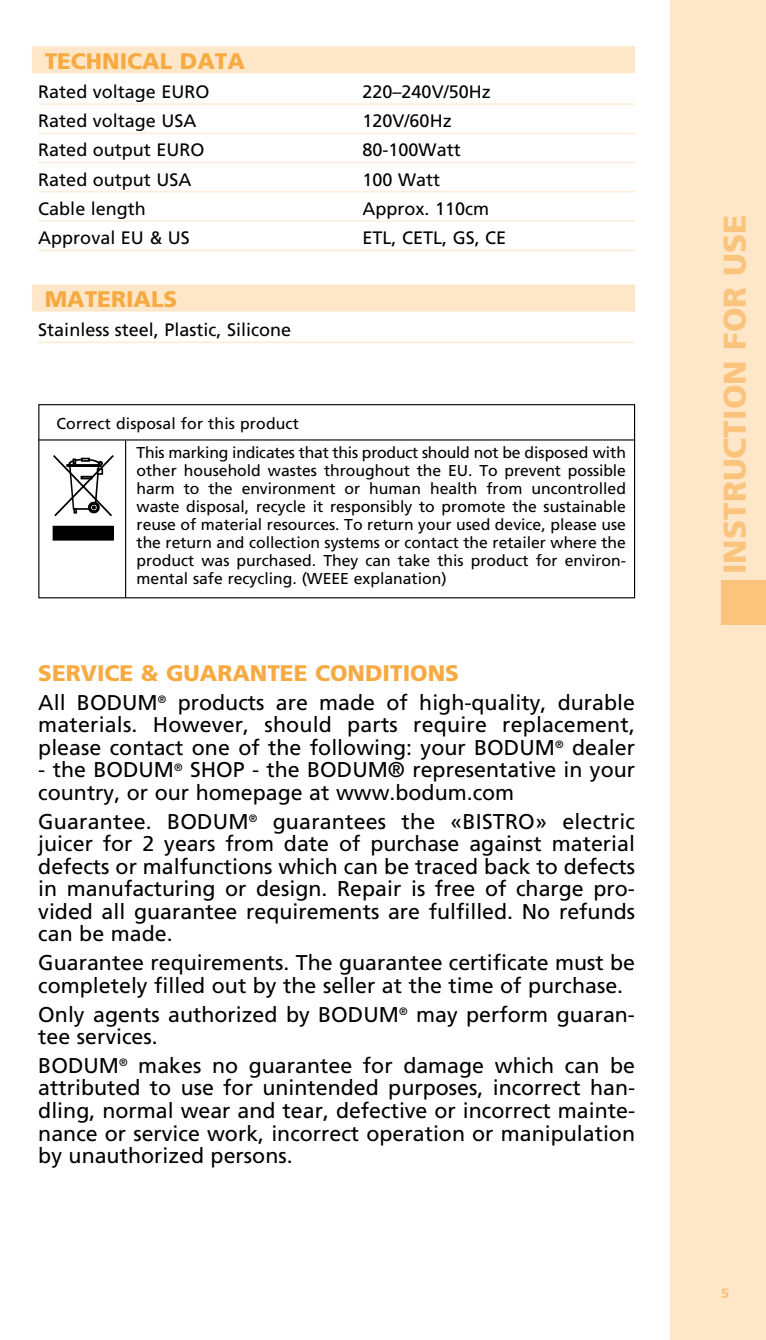
<style>
.page{position:relative;width:766px;height:1340px;background:#fff}
.page>*{position:absolute;margin:0;border:0;box-sizing:border-box;transform-origin:0 0}
.t1{font:900 31.5px "Frutiger";color:#fac47d}
.t2{font:900 22.5px "Frutiger";color:#f7aa42}
.t3{font:21.38px/22.5px "Frutiger";color:#000;text-align:justify}
.t4{font:18px "Frutiger";color:#000}
.t5{font:15.75px/18px "Frutiger";color:#000}
.t6{font:900 13.5px "Frutiger";color:#fac47d}
</style>
<div class="page">
<div style="left:670px;top:0;width:95px;height:1339px;background:#fee7c9"></div>
<div style="left:721px;top:580px;width:44px;height:45px;background:#fac47d"></div>
<div style="left:32px;top:46px;width:603px;height:27px;background:#fee7c9"></div>
<hr style="left:38px;top:103px;width:597px;height:2px;background:#fee7c9">
<hr style="left:38px;top:133px;width:597px;height:1px;background:#fee7c9">
<hr style="left:38px;top:162px;width:597px;height:1px;background:#fee7c9">
<hr style="left:38px;top:191px;width:597px;height:1px;background:#fee7c9">
<hr style="left:38px;top:220px;width:597px;height:2px;background:#fee7c9">
<hr style="left:38px;top:250px;width:597px;height:1px;background:#fee7c9">
<div style="left:32px;top:284px;width:603px;height:27px;background:#fee7c9"></div>
<hr style="left:38px;top:342px;width:597px;height:1px;background:#fee7c9">
<div style="left:38px;top:404px;width:597px;height:194px;border:1px solid #000"></div>
<hr style="left:125px;top:440px;width:1px;height:158px;background:#000">
<svg style="left:53px;top:455px;width:61px;height:62px"></svg>
<div style="left:53px;top:526px;width:60px;height:14px;background:#000"></div>
<hr style="left:38px;top:439px;width:597px;height:1px;background:#000">
<p class="t2" style="left:45px;top:51px;width:202px">TECHNICAL DATA</p>
<p class="t4" style="left:38px;top:84px;width:173px">Rated voltage EURO</p>
<p class="t4" style="left:362px;top:84px;width:130px">220–240V/50Hz</p>
<p class="t4" style="left:38px;top:113px;width:160px">Rated voltage USA</p>
<p class="t4" style="left:362px;top:113px;width:91px">120V/60Hz</p>
<p class="t4" style="left:38px;top:142px;width:168px">Rated output EURO</p>
<p class="t4" style="left:362px;top:142px;width:100px">80-100Watt</p>
<p class="t4" style="left:38px;top:172px;width:155px">Rated output USA</p>
<p class="t4" style="left:362px;top:172px;width:79px">100 Watt</p>
<p class="t4" style="left:38px;top:201px;width:109px">Cable length</p>
<p class="t4" style="left:362px;top:201px;width:128px">Approx. 110cm</p>
<p class="t4" style="left:38px;top:230px;width:153px">Approval EU &amp; US</p>
<p class="t4" style="left:362px;top:230px;width:145px">ETL, CETL, GS, CE</p>
<p class="t2" style="left:45px;top:289px;width:134px">MATERIALS</p>
<p class="t4" style="left:38px;top:322px;width:254px">Stainless steel, Plastic, Silicone</p>
<p class="t5" style="left:136px;top:410px;width:491px;line-height:29.5px;text-indent:-80px">Correct disposal for this product<br>This marking indicates that this product should not be disposed with</p>
<p class="t5" style="left:136px;top:463px;width:491px;text-align:justify">other household wastes throughout the EU. To prevent possible harm to the environment or human health from uncontrolled waste disposal, recycle it responsibly to promote the sustainable reuse of material resources. To return your used device, please use the return and collection systems or contact the retailer where the product was purchased. They can take this product for environ&shy;mental safe recycling. (WEEE explanation)</p>
<p class="t2" style="left:38px;top:663px;width:422px">SERVICE &amp; GUARANTEE CONDITIONS</p>
<p class="t3" style="left:38px;top:692px;width:598px">All BODUM<sup>®</sup> products are made of high-quality, durable materials. However, should parts require replacement, please contact one of the following: your BODUM<sup>®</sup> dealer</p>
<p class="t3" style="left:38px;top:760px;width:598px">- the BODUM<sup>®</sup> SHOP - the BODUM® representative in your country, or our homepage at www.bodum.com</p>
<p class="t3" style="left:38px;top:811px;width:598px">Guarantee. BODUM<sup>®</sup> guarantees the «BISTRO» electric juicer for 2 years from date of purchase against material defects or malfunctions which can be traced back to defects in manufacturing or design. Repair is free of charge pro&shy;vided all guarantee requirements are fulfilled. No refunds can be made.</p>
<p class="t3" style="left:38px;top:953px;width:598px">Guarantee requirements. The guarantee certificate must be completely filled out by the seller at the time of purchase.</p>
<p class="t3" style="left:38px;top:1004px;width:598px">Only agents authorized by BODUM<sup>®</sup> may perform guaran&shy;tee services.</p>
<p class="t3" style="left:38px;top:1055px;width:598px">BODUM<sup>®</sup> makes no guarantee for damage which can be attributed to use for unintended purposes, incorrect han&shy;dling, normal wear and tear, defective or incorrect mainte&shy;nance or service work, incorrect operation or manipulation by unauthorized persons.</p>
<h1 class="t1" style="left:720px;top:574px;width:361px;rotate:-90deg">INSTRUCTION FOR USE</h1>
<p class="t6" style="left:721px;top:1287px;width:10px">5</p>
</div>
